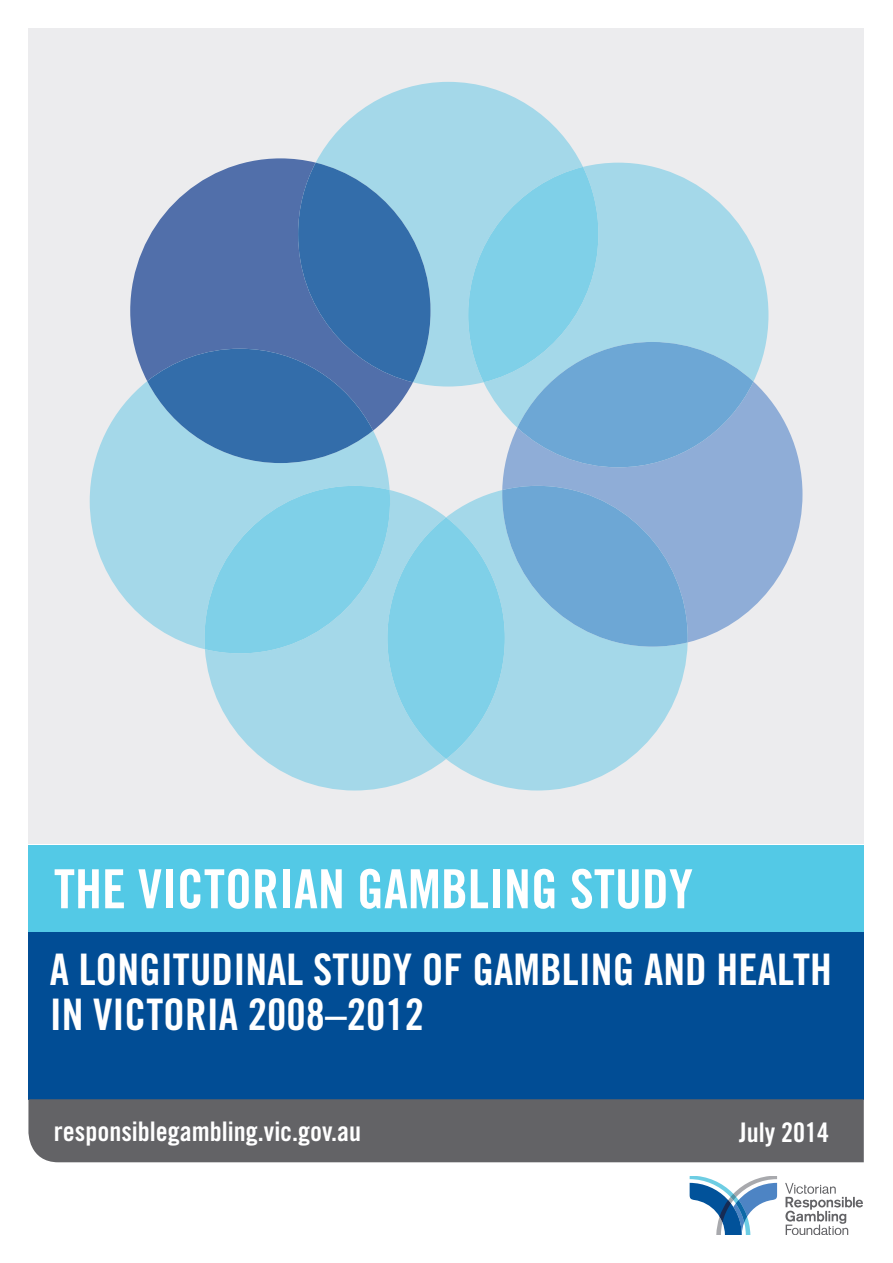
<style>
.page{position:relative;width:893px;height:1263px;background:#fff}
.page>*{position:absolute;margin:0;border:0;box-sizing:border-box;transform-origin:0 0}
.t1{font:54px "Trade Gothic LT Std Bd Cn 20";color:#fff}
.t2{font:43.5px/45px "Trade Gothic LT Std Bd Cn 20";color:#fff}
.t3{font:27px "Trade Gothic LT Std Bd Cn 20";color:#fff}
</style>
<div class="page">
<div style="left:28px;top:28px;width:836px;height:816px;background:#ececee"></div>
<div style="left:28px;top:845px;width:836px;height:88px;background:#53c9e6"></div>
<div style="left:28px;top:932px;width:836px;height:167px;background:#014d95"></div>
<div style="left:28px;top:1099px;width:836px;height:63px;background:#636366"></div>
<svg style="left:785px;top:1183px;width:78px;height:52px"></svg>
<svg style="left:690px;top:1176px;width:87px;height:59px"></svg>
<svg style="left:318px;top:82px;width:263px;height:304px;fill:#a4d8e9"></svg>
<svg style="left:484px;top:163px;width:284px;height:219px"></svg>
<svg style="left:446px;top:490px;width:242px;height:300px;fill:#a4d8e9"></svg>
<svg style="left:90px;top:397px;width:300px;height:252px;fill:#a4d8e9"></svg>
<svg style="left:130px;top:158px;width:283px;height:273px"></svg>
<svg style="left:147px;top:163px;width:284px;height:300px;background:#5782b5"></svg>
<svg style="left:502px;top:382px;width:300px;height:260px;fill:#8fadd7"></svg>
<svg style="left:468px;top:167px;width:285px;height:300px;background:#92c9e3"></svg>
<svg style="left:502px;top:486px;width:186px;height:161px;background:#7cb0d8"></svg>
<svg style="left:205px;top:490px;width:241px;height:300px;fill:#a4d8e9"></svg>
<div style="left:387px;top:517px;width:118px;height:242px;background:#7fd0e8;border-radius:50%"></div>
<svg style="left:205px;top:486px;width:185px;height:167px;background:#8ad2e8"></svg>
<p class="t1" style="left:54px;top:856px;width:640px">THE VICTORIAN GAMBLING STUDY</p>
<p class="t2" style="left:50px;top:947px;width:784px">A LONGITUDINAL STUDY OF GAMBLING AND HEALTH<br>IN VICTORIA 2008–2012</p>
<p class="t3" style="left:54px;top:1115px;width:309px">responsiblegambling.vic.gov.au</p>
<p class="t3" style="left:739px;top:1116px;width:91px">July 2014</p>
</div>
